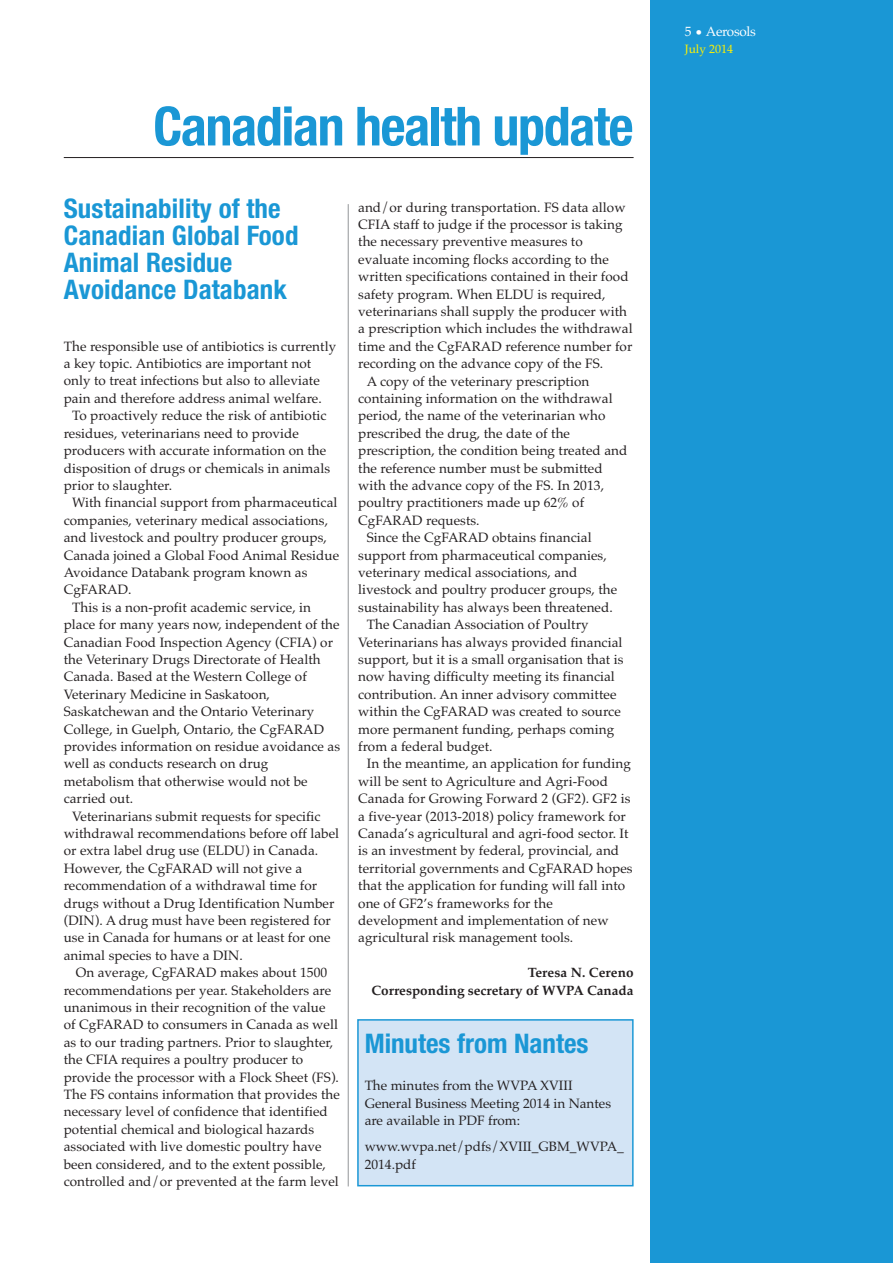
<style>
.page{position:relative;width:893px;height:1263px;background:#fff}
.page>*{position:absolute;margin:0;border:0;box-sizing:border-box;transform-origin:0 0}
.t1{font:700 condensed 54px "Helvetica Neue";letter-spacing:-.025em;color:#1a97d5}
.t2{font:700 condensed 27px/27px "Helvetica Neue";letter-spacing:.005em;color:#1a97d5}
.t3{font:13.5px/17.4px "Palatino";letter-spacing:.005em;color:#231f20}
.t4{font:700 13.5px/17.4px "Palatino";color:#231f20;text-align:right}
.t5{font:13.5px "Palatino";letter-spacing:-.025em;color:#fff}
.t6{font:12px "Palatino";color:#fff101}
</style>
<div class="page">
<div style="left:651px;top:0;width:242px;height:1263px;background:#1a97d5"></div>
<hr style="left:348px;top:204px;width:1px;height:982px;background:#939598">
<hr style="left:64px;top:157px;width:570px;height:1px;background:#231f20">
<div style="left:359px;top:1021px;width:273px;height:164px;background:#d3e4f5"></div>
<div style="left:357px;top:1019px;width:277px;height:167px;border:2px solid #1a97d5"></div>
<h1 class="t1" style="left:153px;top:94px;width:482px">Canadian health update</h1>
<h2 class="t2" style="left:64px;top:195px;width:236px">Sustainability of the<br>Canadian Global Food<br>Animal Residue<br>Avoidance Databank</h2>
<p class="t3" style="left:64px;top:337px;width:274px">The responsible use of antibiotics is currently a key topic. Antibiotics are important not only to treat infections but also to alleviate pain and therefore address animal welfare.</p>
<p class="t3" style="left:64px;top:407px;width:268px;text-indent:9px">To proactively reduce the risk of antibiotic residues, veterinarians need to provide producers with accurate information on the disposition of drugs or chemicals in animals prior to slaughter.</p>
<p class="t3" style="left:72px;top:494px;width:267px">With financial support from pharmaceutical</p>
<p class="t3" style="left:64px;top:511px;width:266px">companies, veterinary medical associations,</p>
<p class="t3" style="left:64px;top:529px;width:265px">and livestock and poultry producer groups,</p>
<p class="t3" style="left:64px;top:546px;width:277px">Canada joined a Global Food Animal Residue</p>
<p class="t3" style="left:64px;top:564px;width:245px">Avoidance Databank program known as</p>
<p class="t3" style="left:64px;top:581px;width:69px">CgFARAD.</p>
<p class="t3" style="left:72px;top:598px;width:240px">This is a non-profit academic service, in</p>
<p class="t3" style="left:64px;top:616px;width:277px">place for many years now, independent of the</p>
<p class="t3" style="left:64px;top:633px;width:271px">Canadian Food Inspection Agency (CFIA) or</p>
<p class="t3" style="left:64px;top:651px;width:258px">the Veterinary Drugs Directorate of Health</p>
<p class="t3" style="left:64px;top:668px;width:245px">Canada. Based at the Western College of</p>
<p class="t3" style="left:64px;top:685px;width:208px">Veterinary Medicine in Saskatoon,</p>
<p class="t3" style="left:64px;top:703px;width:252px">Saskatchewan and the Ontario Veterinary</p>
<p class="t3" style="left:64px;top:720px;width:262px">College, in Guelph, Ontario, the CgFARAD</p>
<p class="t3" style="left:64px;top:738px;width:278px">provides information on residue avoidance as</p>
<p class="t3" style="left:64px;top:755px;width:206px">well as conducts research on drug</p>
<p class="t3" style="left:64px;top:772px;width:245px">metabolism that otherwise would not be</p>
<p class="t3" style="left:64px;top:790px;width:71px">carried out.</p>
<p class="t3" style="left:72px;top:807px;width:250px">Veterinarians submit requests for specific</p>
<p class="t3" style="left:64px;top:825px;width:277px">withdrawal recommendations before off label</p>
<p class="t3" style="left:64px;top:842px;width:256px">or extra label drug use (ELDU) in Canada.</p>
<p class="t3" style="left:64px;top:859px;width:240px">However, the CgFARAD will not give a</p>
<p class="t3" style="left:64px;top:877px;width:255px">recommendation of a withdrawal time for</p>
<p class="t3" style="left:64px;top:894px;width:272px">drugs without a Drug Identification Number</p>
<p class="t3" style="left:64px;top:912px;width:269px">(DIN). A drug must have been registered for</p>
<p class="t3" style="left:64px;top:929px;width:268px">use in Canada for humans or at least for one</p>
<p class="t3" style="left:64px;top:946px;width:181px">animal species to have a DIN.</p>
<p class="t3" style="left:76px;top:964px;width:253px">On average, CgFARAD makes about 1500</p>
<p class="t3" style="left:64px;top:981px;width:269px">recommendations per year. Stakeholders are</p>
<p class="t3" style="left:64px;top:999px;width:263px">unanimous in their recognition of the value</p>
<p class="t3" style="left:64px;top:1016px;width:276px">of CgFARAD to consumers in Canada as well</p>
<p class="t3" style="left:64px;top:1033px;width:271px">as to our trading partners. Prior to slaughter,</p>
<p class="t3" style="left:64px;top:1051px;width:241px">the CFIA requires a poultry producer to</p>
<p class="t3" style="left:64px;top:1068px;width:277px">provide the processor with a Flock Sheet (FS).</p>
<p class="t3" style="left:64px;top:1086px;width:278px">The FS contains information that provides the</p>
<p class="t3" style="left:64px;top:1103px;width:266px">necessary level of confidence that identified</p>
<p class="t3" style="left:64px;top:1120px;width:252px">potential chemical and biological hazards</p>
<p class="t3" style="left:64px;top:1138px;width:259px">associated with live domestic poultry have</p>
<p class="t3" style="left:64px;top:1155px;width:264px">been considered, and to the extent possible,</p>
<p class="t3" style="left:64px;top:1173px;width:277px">controlled and/or prevented at the farm level</p>
<p class="t3" style="left:358px;top:198px;width:269px">and/or during transportation. FS data allow</p>
<p class="t3" style="left:358px;top:216px;width:266px">CFIA staff to judge if the processor is taking</p>
<p class="t3" style="left:358px;top:233px;width:226px">the necessary preventive measures to</p>
<p class="t3" style="left:358px;top:250px;width:252px">evaluate incoming flocks according to the</p>
<p class="t3" style="left:358px;top:268px;width:272px">written specifications contained in their food</p>
<p class="t3" style="left:358px;top:285px;width:249px">safety program. When ELDU is required,</p>
<p class="t3" style="left:358px;top:303px;width:270px">veterinarians shall supply the producer with</p>
<p class="t3" style="left:358px;top:320px;width:276px">a prescription which includes the withdrawal</p>
<p class="t3" style="left:358px;top:337px;width:276px">time and the CgFARAD reference number for</p>
<p class="t3" style="left:358px;top:355px;width:246px">recording on the advance copy of the FS.</p>
<p class="t3" style="left:367px;top:372px;width:224px">A copy of the veterinary prescription</p>
<p class="t3" style="left:358px;top:390px;width:256px">containing information on the withdrawal</p>
<p class="t3" style="left:358px;top:407px;width:249px">period, the name of the veterinarian who</p>
<p class="t3" style="left:358px;top:424px;width:213px">prescribed the drug, the date of the</p>
<p class="t3" style="left:358px;top:442px;width:271px">prescription, the condition being treated and</p>
<p class="t3" style="left:358px;top:459px;width:246px">the reference number must be submitted</p>
<p class="t3" style="left:358px;top:477px;width:247px">with the advance copy of the FS. In 2013,</p>
<p class="t3" style="left:358px;top:494px;width:227px">poultry practitioners made up 62% of</p>
<p class="t3" style="left:358px;top:511px;width:123px">CgFARAD requests.</p>
<p class="t3" style="left:367px;top:529px;width:226px">Since the CgFARAD obtains financial</p>
<p class="t3" style="left:358px;top:546px;width:250px">support from pharmaceutical companies,</p>
<p class="t3" style="left:358px;top:564px;width:221px">veterinary medical associations, and</p>
<p class="t3" style="left:358px;top:581px;width:261px">livestock and poultry producer groups, the</p>
<p class="t3" style="left:358px;top:598px;width:256px">sustainability has always been threatened.</p>
<p class="t3" style="left:367px;top:616px;width:223px">The Canadian Association of Poultry</p>
<p class="t3" style="left:358px;top:633px;width:266px">Veterinarians has always provided financial</p>
<p class="t3" style="left:358px;top:651px;width:267px">support, but it is a small organisation that is</p>
<p class="t3" style="left:358px;top:668px;width:258px">now having difficulty meeting its financial</p>
<p class="t3" style="left:358px;top:685px;width:260px">contribution. An inner advisory committee</p>
<p class="t3" style="left:358px;top:703px;width:264px">within the CgFARAD was created to source</p>
<p class="t3" style="left:358px;top:720px;width:258px">more permanent funding, perhaps coming</p>
<p class="t3" style="left:358px;top:738px;width:136px">from a federal budget.</p>
<p class="t3" style="left:367px;top:755px;width:266px">In the meantime, an application for funding</p>
<p class="t3" style="left:358px;top:772px;width:251px">will be sent to Agriculture and Agri-Food</p>
<p class="t3" style="left:358px;top:790px;width:274px">Canada for Growing Forward 2 (GF2). GF2 is</p>
<p class="t3" style="left:358px;top:807px;width:269px">a five-year (2013-2018) policy framework for</p>
<p class="t3" style="left:358px;top:825px;width:272px">Canada’s agricultural and agri-food sector. It</p>
<p class="t3" style="left:358px;top:842px;width:262px">is an investment by federal, provincial, and</p>
<p class="t3" style="left:358px;top:859px;width:276px">territorial governments and CgFARAD hopes</p>
<p class="t3" style="left:358px;top:877px;width:268px">that the application for funding will fall into</p>
<p class="t3" style="left:358px;top:894px;width:196px">one of GF2’s frameworks for the</p>
<p class="t3" style="left:358px;top:912px;width:252px">development and implementation of new</p>
<p class="t3" style="left:358px;top:929px;width:217px">agricultural risk management tools.</p>
<p class="t4" style="left:371px;top:964px;width:264px">Teresa N. Cereno<br>Corresponding secretary of WVPA Canada</p>
<h2 class="t2" style="left:365px;top:1029px;width:225px">Minutes from Nantes</h2>
<p class="t3" style="left:365px;top:1077px;width:248px">The minutes from the WVPA XVIII<br>General Business Meeting 2014 in Nantes are available in PDF from:</p>
<p class="t3" style="left:365px;top:1138px;width:261px">www.wvpa.net/pdfs/XVIII_GBM_WVPA_<br>2014.pdf</p>
<p class="t5" style="left:685px;top:24px;width:72px">5 • Aerosols</p>
<p class="t6" style="left:685px;top:42px;width:50px">July 2014</p>
</div>
